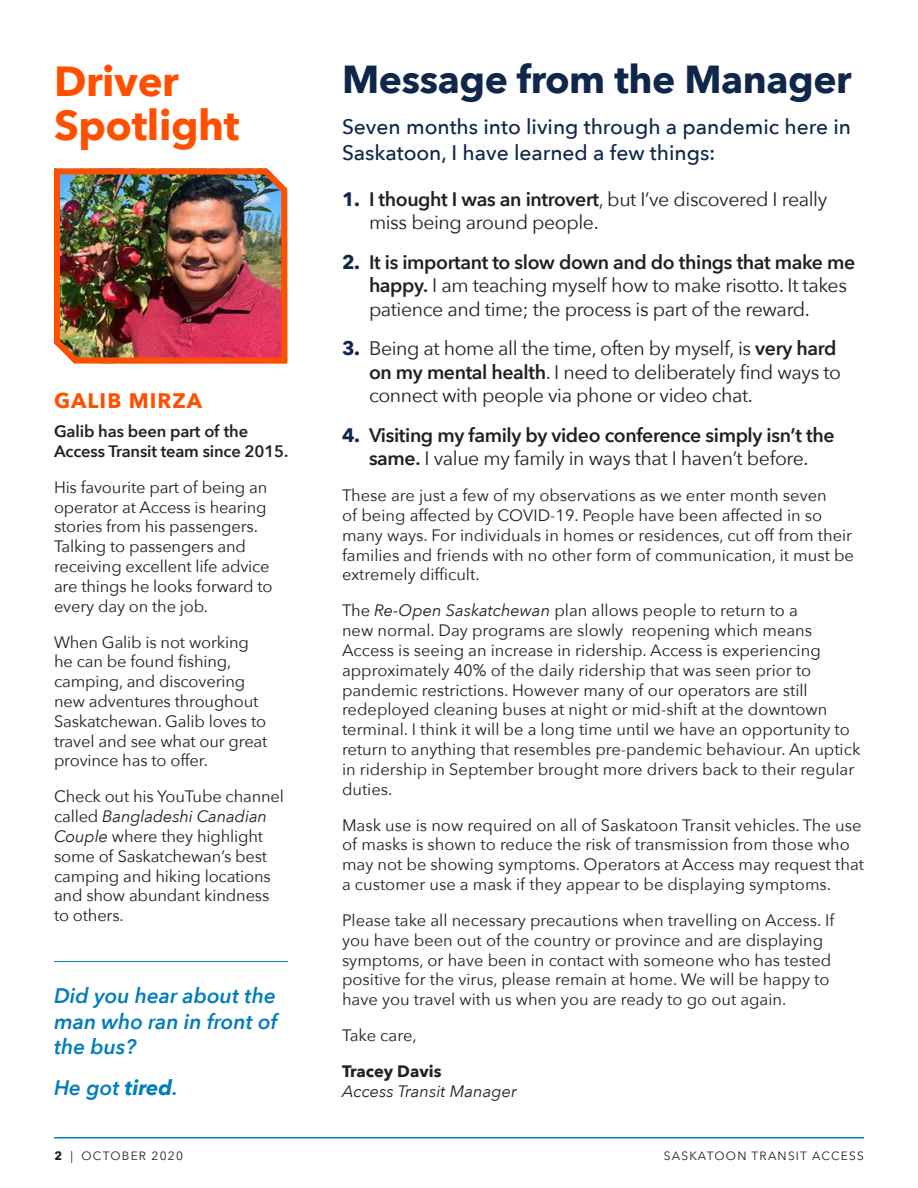
<style>
.page{position:relative;width:918px;height:1188px;background:#fff}
.page>*{position:absolute;margin:0;border:0;box-sizing:border-box;transform-origin:0 0}
.t1{font:700 42px/43.5px "Avenir Next";letter-spacing:-.01em;color:#ff5000}
.t2{font:700 39px "Avenir Next";letter-spacing:-.01em;color:#0f274a}
.t3{font:500 21px/25.2px "Avenir Next";color:#0f274a}
.t4{font:italic 600 21px/25.2px "Avenir Next";color:#007dbb;text-align:justify}
.t5{font:700 21px "Avenir Next";letter-spacing:.05em;color:#ff5000}
.t6{font:19.5px/23.4px "Avenir Next";letter-spacing:-.02em;color:#231f20}
.t7{font:600 19.5px/23.4px "Avenir Next";letter-spacing:-.02em;color:#231f20;text-align:center}
.t8{font:16.5px/19.8px "Avenir Next";color:#231f20}
.t9{font:600 16.5px/19.8px "Avenir Next";letter-spacing:-.01em;color:#231f20}
.t10{font:italic 16.5px/19.8px "Avenir Next";color:#231f20}
.t11{font:12px "Avenir Next";letter-spacing:.1em;color:#231f20}
.s1{font-style:italic}
.s2{font-weight:700}
.s3{font-weight:700;color:#0f274a}
.s4{font-weight:600}
.s5{font-weight:400}
.s6{font-weight:700;font-style:normal}
</style>
<div class="page">
<hr style="left:54px;top:1137px;width:810px;height:1px;background:#007dbb">
<img style="left:54px;top:168px;width:234px;height:196px">
<hr style="left:54px;top:961px;width:234px;height:1px;background:#007dbb">
<h1 class="t1" style="left:54px;top:59px;width:187px">Driver<br>Spotlight</h1>
<p class="t5" style="left:54px;top:382px;width:150px">GALIB MIRZA</p>
<p class="t9" style="left:54px;top:421px;width:236px">Galib has been part of the<br>Access Transit team since 2015.</p>
<p class="t8" style="left:54px;top:476px;width:220px">His favourite part of being an operator at Access is hearing stories from his passengers.<br>Talking to passengers and receiving excellent life advice are things he looks forward to every day on the job.</p>
<p class="t8" style="left:54px;top:631px;width:215px">When Galib is not working he can be found fishing, camping, and discovering new adventures throughout<br>Saskatchewan. Galib loves to travel and see what our great province has to offer.</p>
<p class="t8" style="left:54px;top:786px;width:232px">Check out his YouTube channel called <span class="s1">Bangladeshi Canadian<br>Couple</span> where they highlight some of Saskatchewan’s best camping and hiking locations and show abundant kindness to others.</p>
<p class="t4" style="left:54px;top:983px;width:225px">Did you hear about the man who ran in front of the bus?</p>
<p class="t4" style="left:54px;top:1075px;width:125px">He got <span class="s2">tired</span>.</p>
<h1 class="t2" style="left:342px;top:46px;width:511px">Message from the Manager</h1>
<p class="t3" style="left:342px;top:114px;width:511px">Seven months into living through a pandemic here in<br>Saskatoon, I have learned a few things:</p>
<p class="t6" style="left:369px;top:187px;width:460px;text-indent:-27px"><span class="s3">1.</span> <span class="s4">I thought I was an introvert</span>, but I’ve discovered I really miss being around people.</p>
<p class="t6" style="left:369px;top:250px;width:488px;text-indent:-27px"><span class="s3">2.</span> <span class="s4">It is important to slow down and do things that make me happy.</span> I am teaching myself how to make risotto. It takes patience and time; the process is part of the reward.</p>
<p class="t6" style="left:369px;top:336px;width:474px;text-indent:-27px"><span class="s3">3.</span> Being at home all the time, often by myself, is <span class="s4">very hard on my mental health</span>. I need to deliberately find ways to connect with people via phone or video chat.</p>
<p class="t7" style="left:342px;top:423px;width:494px"><span class="s3">4.</span> Visiting my family by video conference simply isn’t the same. <span class="s5">I value my family in ways that I haven’t before.</span></p>
<p class="t8" style="left:342px;top:485px;width:514px">These are just a few of my observations as we enter month seven<br>of being affected by COVID-19. People have been affected in so many ways. For individuals in homes or residences, cut off from their families and friends with no other form of communication, it must be extremely difficult.</p>
<p class="t8" style="left:342px;top:600px;width:520px">The <span class="s1">Re-Open Saskatchewan</span> plan allows people to return to a<br>new normal. Day programs are slowly reopening which means Access is seeing an increase in ridership. Access is experiencing approximately 40% of the daily ridership that was seen prior to pandemic restrictions. However many of our operators are still redeployed cleaning buses at night or mid-shift at the downtown terminal. I think it will be a long time until we have an opportunity to return to anything that resembles pre-pandemic behaviour. An uptick in ridership in September brought more drivers back to their regular duties.</p>
<p class="t8" style="left:342px;top:814px;width:524px">Mask use is now required on all of Saskatoon Transit vehicles. The use of masks is shown to reduce the risk of transmission from those who may not be showing symptoms. Operators at Access may request that a customer use a mask if they appear to be displaying symptoms.</p>
<p class="t8" style="left:342px;top:910px;width:494px">Please take all necessary precautions when travelling on Access. If you have been out of the country or province and are displaying symptoms, or have been in contact with someone who has tested positive for the virus, please remain at home. We will be happy to have you travel with us when you are ready to go out again.</p>
<p class="t8" style="left:342px;top:1025px;width:76px">Take care,</p>
<p class="t10" style="left:342px;top:1061px;width:176px"><span class="s6">Tracey Davis<br></span>Access Transit Manager</p>
<p class="t11" style="left:54px;top:1145px;width:130px"><span class="s2">2</span> | OCTOBER 2020</p>
<p class="t11" style="left:664px;top:1145px;width:202px">SASKATOON TRANSIT ACCESS</p>
</div>
